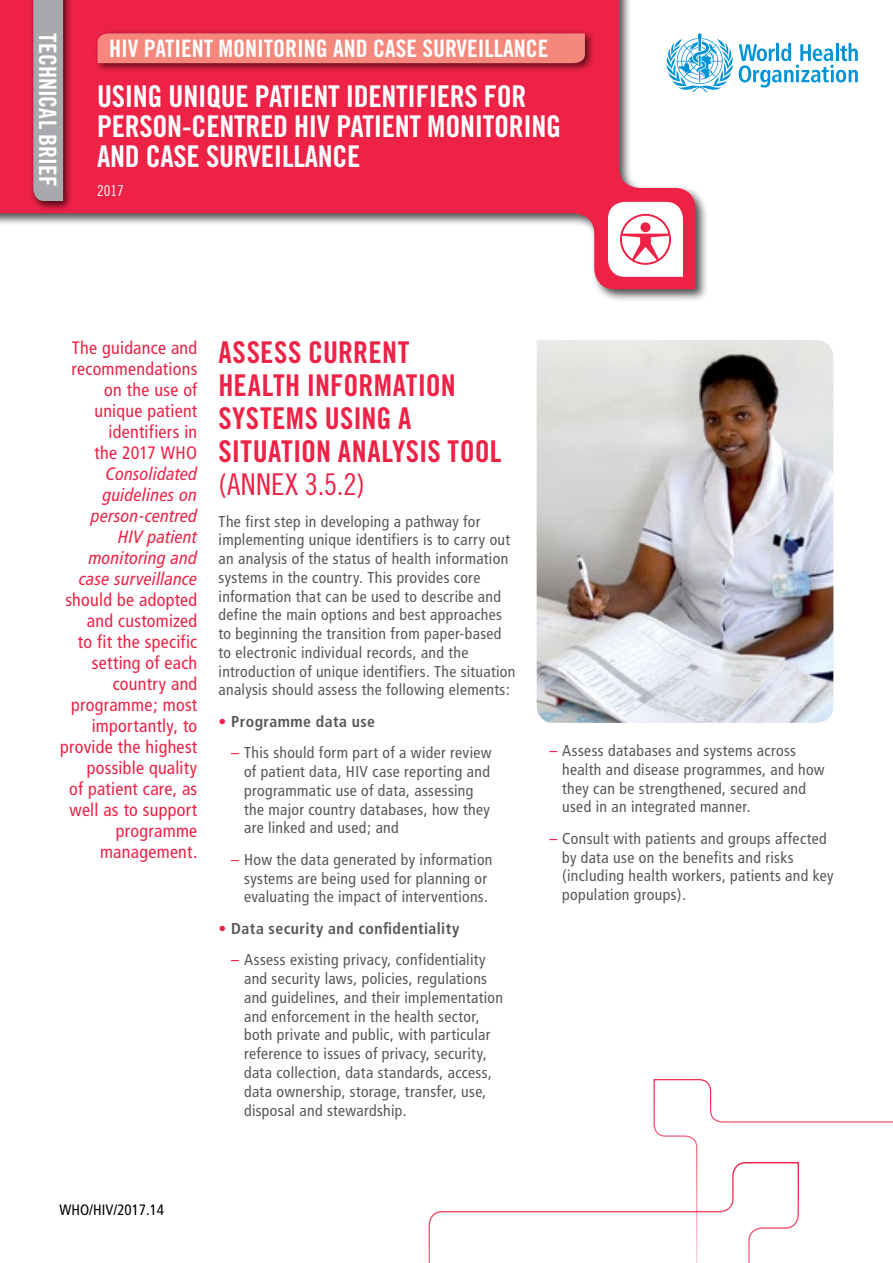
<style>
.page{position:relative;width:893px;height:1263px;background:#fff}
.page>*{position:absolute;margin:0;border:0;box-sizing:border-box;transform-origin:0 0}
.t1{font:30px/30px "Trade Gothic Bold Cond Twenty";letter-spacing:-.01em;color:#fff}
.Heading_1{font:30px/33px "Trade Gothic Bold Cond Twenty";letter-spacing:.01em;color:#ee2246}
.t2{font:24px "Trade Gothic Bold Cond Twenty";color:#fff}
.Intro{font:condensed 18px/21px "Frutiger";letter-spacing:.015em;color:#ee2246;text-align:right}
.Bodytext{font:condensed 15.75px/18.8px "Frutiger";letter-spacing:.02em;color:#58585b}
.t3{font:700 condensed 15.75px "Frutiger";letter-spacing:.025em;color:#58585b}
.t4{font:condensed 15px "Frutiger";color:#000}
.t5{font:15px "Trade Gothic Cond Eighteen";color:#fff}
.s1{font-family:"Frutiger LT Com";font-style:italic}
.s2{font-family:"Trade Gothic Cond Eighteen"}
.s3{font-weight:400;color:#ee2246}
.s4{color:#ee2246}
</style>
<div class="page">
<div style="left:0;top:0;width:708px;height:301px;background:#000;opacity:.7"></div>
<svg style="left:0;top:0;width:695px;height:289px;fill:#ee2246"></svg>
<svg style="left:428px;top:1079px;width:465px;height:184px"></svg>
<svg style="left:666px;top:33px;width:192px;height:59px"></svg>
<div style="left:94px;top:30px;width:501px;height:43px;background:#000;opacity:.6"></div>
<div style="left:98px;top:33px;width:487px;height:30px;background:#f5877d"></div>
<svg style="left:608px;top:202px;width:75px;height:75px"></svg>
<img style="left:537px;top:340px;width:296px;height:383px">
<div style="left:30px;top:0;width:43px;height:211px;background:#000;opacity:.7"></div>
<div style="left:33px;top:0;width:30px;height:201px;background:#a7a9ac"></div>
<p class="t2" style="left:62px;top:33px;width:155px;rotate:90deg">TECHNICAL BRIEF</p>
<p class="t2" style="left:109px;top:34px;width:441px">HIV PATIENT MONITORING AND CASE SURVEILLANCE</p>
<p class="t1" style="left:97px;top:81px;width:466px">USING UNIQUE PATIENT IDENTIFIERS FOR<br>PERSON-CENTRED HIV PATIENT MONITORING<br>AND CASE SURVEILLANCE</p>
<p class="t5" style="left:97px;top:182px;width:28px">2017</p>
<p class="Intro" style="left:60px;top:337px;width:139px">The guidance and recommendations on the use of unique patient identifiers in<br>the 2017 WHO<br><span class="s1">Consolidated guidelines on person-centred<br>HIV patient monitoring and case surveillance </span>should be adopted and customized<br>to fit the specific setting of each country and programme; most importantly, to provide the highest possible quality<br>of patient care, as well as to support programme management.</p>
<p class="Heading_1" style="left:219px;top:336px;width:284px">ASSESS CURRENT<br>HEALTH INFORMATION<br>SYSTEMS USING A<br>SITUATION ANALYSIS TOOL <span class="s2">(ANNEX 3.5.2)</span></p>
<p class="Bodytext" style="left:219px;top:512px;width:298px">The first step in developing a pathway for implementing unique identifiers is to carry out an analysis of the status of health information systems in the country. This provides core information that can be used to describe and define the main options and best approaches to beginning the transition from paper-based to electronic individual records, and the introduction of unique identifiers. The situation analysis should assess the following elements:</p>
<p class="t3" style="left:219px;top:712px;width:158px"><span class="s3">•</span> Programme data use</p>
<p class="Bodytext" style="left:244px;top:744px;width:249px;text-indent:-13px"><span class="s4">–</span> This should form part of a wider review of patient data, HIV case reporting and programmatic use of data, assessing the major country databases, how they are linked and used; and</p>
<p class="Bodytext" style="left:231px;top:850px;width:263px;text-align:center"><span class="s4">–</span> How the data generated by information systems are being used for planning or evaluating the impact of interventions.</p>
<p class="t3" style="left:219px;top:919px;width:242px"><span class="s3">•</span> Data security and confidentiality</p>
<p class="Bodytext" style="left:244px;top:951px;width:261px;text-indent:-13px"><span class="s4">–</span> Assess existing privacy, confidentiality and security laws, policies, regulations and guidelines, and their implementation and enforcement in the health sector, both private and public, with particular reference to issues of privacy, security, data collection, data standards, access, data ownership, storage, transfer, use, disposal and stewardship.</p>
<p class="t4" style="left:60px;top:1201px;width:106px">WHO/HIV/2017.14</p>
<p class="Bodytext" style="left:562px;top:741px;width:264px;text-indent:-13px"><span class="s4">–</span> Assess databases and systems across health and disease programmes, and how they can be strengthened, secured and used in an integrated manner.</p>
<p class="Bodytext" style="left:562px;top:829px;width:273px;text-indent:-13px"><span class="s4">–</span> Consult with patients and groups affected by data use on the benefits and risks (including health workers, patients and key population groups).</p>
</div>
